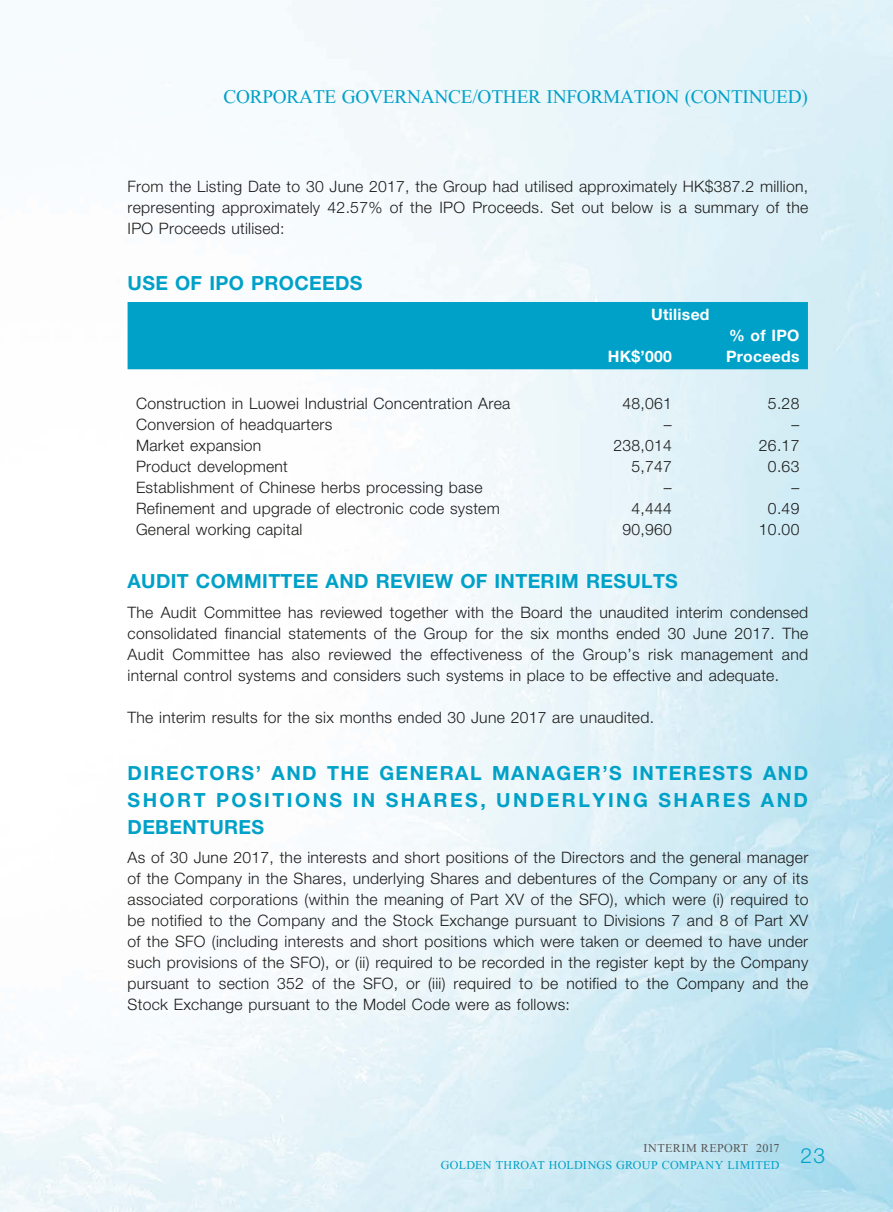
<style>
.page{position:relative;width:893px;height:1212px;background:#fff}
.page>*{position:absolute;margin:0;border:0;box-sizing:border-box;transform-origin:0 0}
.t1{font:24px "Aparajita";letter-spacing:-.01em;color:#00a1c8}
.t2{font:300 21px "Helvetica Neue LT Std";color:#00a1c8}
.t3{font:700 19.5px/27px "Helvetica Neue LT Std";letter-spacing:.015em;color:#00a1c8;text-align:justify}
.t4{font:300 15.75px/21px "Helvetica Neue LT Std";letter-spacing:.015em;color:#1c1c1b;text-align:justify}
.t5{font:700 15.75px/21px "Helvetica Neue LT Std";letter-spacing:.015em;color:#fff}
.t6{font:15px "Aparajita";letter-spacing:.015em;color:#00a1c8}
.t7{font:15px "Aparajita";letter-spacing:.02em;color:#575756}
</style>
<div class="page">
<div style="left:128px;top:302px;width:680px;height:67px;background:#00a1c8"></div>
<h1 class="t1" style="left:223px;top:85px;width:586px">CORPORATE GOVERNANCE/OTHER INFORMATION (CONTINUED)</h1>
<p class="t4" style="left:128px;top:175px;width:682px">From the Listing Date to 30 June 2017, the Group had utilised approximately HK$387.2 million, representing approximately 42.57% of the IPO Proceeds. Set out below is a summary of the IPO Proceeds utilised:</p>
<p class="t3" style="left:128px;top:269px;width:236px">USE OF IPO PROCEEDS</p>
<p class="t5" style="left:651px;top:304px;width:60px">Utilised</p>
<p class="t5" style="left:608px;top:346px;width:66px">HK$’000</p>
<p class="t5" style="left:726px;top:325px;width:75px">% of IPO<br>Proceeds</p>
<p class="t4" style="left:136px;top:392px;width:376px">Construction in Luowei Industrial Concentration Area</p>
<p class="t4" style="left:622px;top:392px;width:51px">48,061</p>
<p class="t4" style="left:768px;top:392px;width:33px">5.28</p>
<p class="t4" style="left:136px;top:413px;width:198px">Conversion of headquarters</p>
<p class="t4" style="left:664px;top:413px;width:9px">–</p>
<p class="t4" style="left:791px;top:413px;width:9px">–</p>
<p class="t4" style="left:136px;top:434px;width:127px">Market expansion</p>
<p class="t4" style="left:613px;top:434px;width:60px">238,014</p>
<p class="t4" style="left:759px;top:434px;width:42px">26.17</p>
<p class="t4" style="left:136px;top:455px;width:153px">Product development</p>
<p class="t4" style="left:631px;top:455px;width:42px">5,747</p>
<p class="t4" style="left:768px;top:455px;width:33px">0.63</p>
<p class="t4" style="left:136px;top:476px;width:348px">Establishment of Chinese herbs processing base</p>
<p class="t4" style="left:664px;top:476px;width:9px">–</p>
<p class="t4" style="left:791px;top:476px;width:9px">–</p>
<p class="t4" style="left:136px;top:497px;width:365px">Refinement and upgrade of electronic code system</p>
<p class="t4" style="left:631px;top:497px;width:42px">4,444</p>
<p class="t4" style="left:768px;top:497px;width:33px">0.49</p>
<p class="t4" style="left:136px;top:518px;width:168px">General working capital</p>
<p class="t4" style="left:622px;top:518px;width:51px">90,960</p>
<p class="t4" style="left:759px;top:518px;width:42px">10.00</p>
<p class="t3" style="left:128px;top:567px;width:552px">AUDIT COMMITTEE AND REVIEW OF INTERIM RESULTS</p>
<p class="t4" style="left:128px;top:601px;width:682px">The Audit Committee has reviewed together with the Board the unaudited interim condensed consolidated financial statements of the Group for the six months ended 30 June 2017. The Audit Committee has also reviewed the effectiveness of the Group’s risk management and internal control systems and considers such systems in place to be effective and adequate.</p>
<p class="t4" style="left:128px;top:706px;width:528px">The interim results for the six months ended 30 June 2017 are unaudited.</p>
<p class="t3" style="left:128px;top:759px;width:682px">DIRECTORS’ AND THE GENERAL MANAGER’S INTERESTS AND SHORT POSITIONS IN SHARES, UNDERLYING SHARES AND DEBENTURES</p>
<p class="t4" style="left:128px;top:846px;width:682px">As of 30 June 2017, the interests and short positions of the Directors and the general manager of the Company in the Shares, underlying Shares and debentures of the Company or any of its associated corporations (within the meaning of Part XV of the SFO), which were (i) required to be notified to the Company and the Stock Exchange pursuant to Divisions 7 and 8 of Part XV of the SFO (including interests and short positions which were taken or deemed to have under such provisions of the SFO), or (ii) required to be recorded in the register kept by the Company pursuant to section 352 of the SFO, or (iii) required to be notified to the Company and the Stock Exchange pursuant to the Model Code were as follows:</p>
<p class="t7" style="left:643px;top:1141px;width:138px">INTERIM REPORT 2017</p>
<h2 class="t2" style="left:800px;top:1142px;width:26px">23</h2>
<p class="t6" style="left:441px;top:1157px;width:340px">GOLDEN THROAT HOLDINGS GROUP COMPANY LIMITED</p>
</div>
